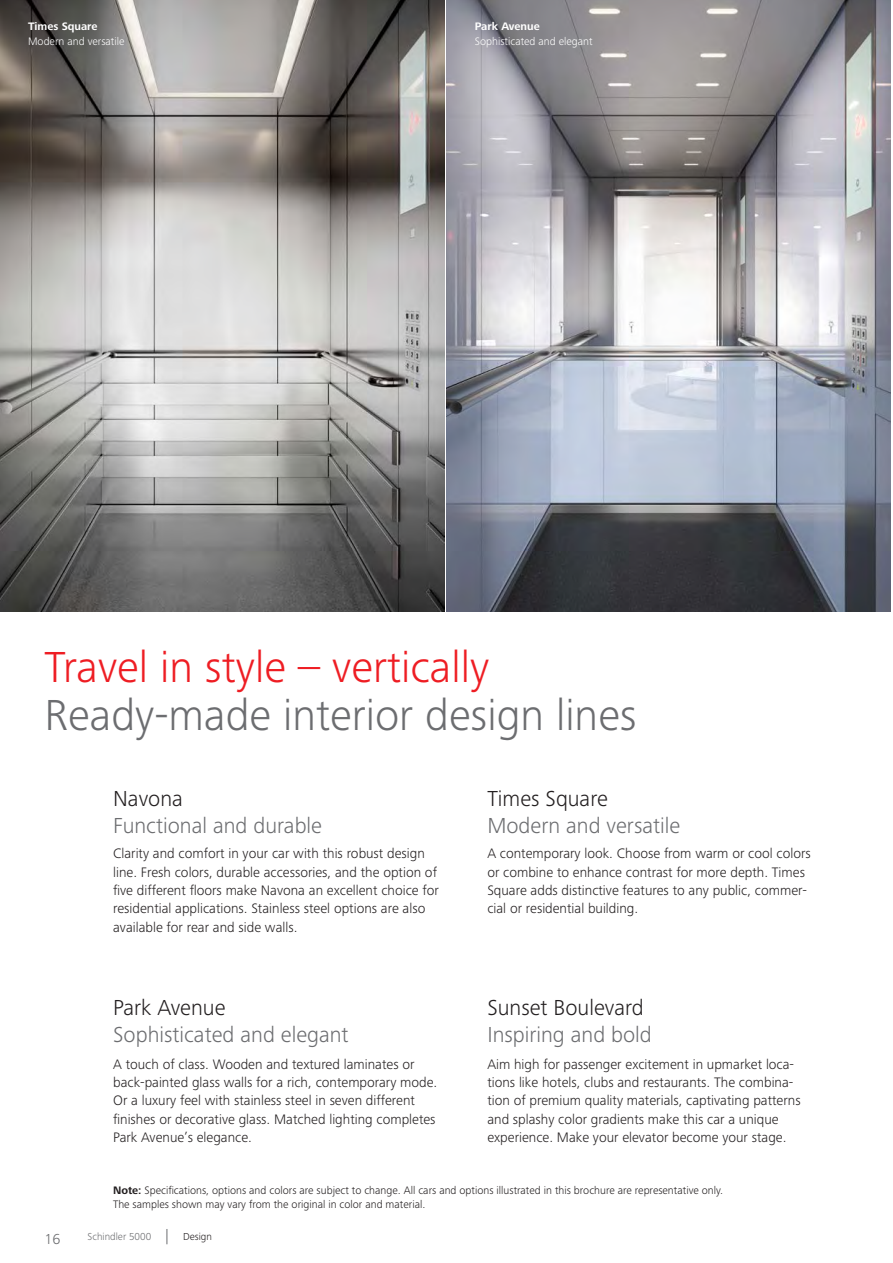
<style>
.page{position:relative;width:893px;height:1263px;background:#fff}
.page>*{position:absolute;margin:0;border:0;box-sizing:border-box;transform-origin:0 0}
.t1{font:300 45px "Frutiger Next LTW1 G";color:#6c6d70}
.t2{font:300 45px "Frutiger Next LTW1 G";color:#ee1d23}
.t3{font:300 22.5px "Frutiger Next LTW1 G";color:#6c6d70}
.t4{font:300 22.5px "Frutiger Next LTW1 G";color:#231f20}
.t5{font:300 15px "Frutiger Next LTW1 G";color:#6c6d70}
.t6{font:300 14.25px "Frutiger Next LTW1 G";color:#231f20}
.t7{font:300 11.25px/14.2px "Frutiger Next LTW1 G";color:#231f20}
.t8{font:300 11.25px "Frutiger Next LTW1 G";color:#fff}
.t9{font:700 11.25px "Frutiger Next LTW1 G";color:#fff}
.t10{font:300 10.5px "Frutiger Next LTW1 G";color:#6c6d70}
.t11{font:300 10.5px "Frutiger Next LTW1 G";color:#231f20}
.s1{font-weight:700}
</style>
<div class="page">
<img style="left:446px;top:0;width:445px;height:611px">
<img style="left:0;top:0;width:444px;height:611px">
<svg style="left:167px;top:1229px;width:1px;height:15px"></svg>
<p class="t9" style="left:28px;top:20px;width:71px">Times Square</p>
<p class="t9" style="left:475px;top:20px;width:66px">Park Avenue</p>
<p class="t8" style="left:28px;top:34px;width:98px">Modern and versatile</p>
<p class="t8" style="left:475px;top:34px;width:119px">Sophisticated and elegant</p>
<h1 class="t2" style="left:45px;top:641px;width:446px">Travel in style – vertically</h1>
<h2 class="t1" style="left:45px;top:689px;width:593px">Ready-made interior design lines</h2>
<h3 class="t4" style="left:113px;top:785px;width:71px">Navona</h3>
<h3 class="t4" style="left:487px;top:785px;width:122px">Times Square</h3>
<h4 class="t3" style="left:113px;top:812px;width:210px">Functional and durable</h4>
<h4 class="t3" style="left:487px;top:812px;width:194px">Modern and versatile</h4>
<p class="t6" style="left:113px;top:845px;width:313px">Clarity and comfort in your car with this robust design</p>
<p class="t6" style="left:487px;top:845px;width:325px">A contemporary look. Choose from warm or cool colors</p>
<p class="t6" style="left:113px;top:864px;width:325px">line. Fresh colors, durable accessories, and the option of</p>
<p class="t6" style="left:487px;top:864px;width:319px">or combine to enhance contrast for more depth. Times</p>
<p class="t6" style="left:113px;top:882px;width:327px">five different floors make Navona an excellent choice for</p>
<p class="t6" style="left:487px;top:882px;width:321px">Square adds distinctive features to any public, commer-</p>
<p class="t6" style="left:113px;top:900px;width:314px">residential applications. Stainless steel options are also</p>
<p class="t6" style="left:487px;top:900px;width:152px">cial or residential building.</p>
<p class="t6" style="left:113px;top:918px;width:186px">available for rear and side walls.</p>
<h3 class="t4" style="left:113px;top:994px;width:114px">Park Avenue</h3>
<h3 class="t4" style="left:487px;top:994px;width:158px">Sunset Boulevard</h3>
<h4 class="t3" style="left:113px;top:1021px;width:237px">Sophisticated and elegant</h4>
<h4 class="t3" style="left:487px;top:1021px;width:166px">Inspiring and bold</h4>
<p class="t6" style="left:113px;top:1056px;width:303px">A touch of class. Wooden and textured laminates or</p>
<p class="t6" style="left:487px;top:1056px;width:308px">Aim high for passenger excitement in upmarket loca-</p>
<p class="t6" style="left:113px;top:1074px;width:326px">back-painted glass walls for a rich, contemporary mode.</p>
<p class="t6" style="left:487px;top:1074px;width:308px">tions like hotels, clubs and restaurants. The combina-</p>
<p class="t6" style="left:113px;top:1092px;width:303px">Or a luxury feel with stainless steel in seven different</p>
<p class="t6" style="left:487px;top:1092px;width:315px">tion of premium quality materials, captivating patterns</p>
<p class="t6" style="left:113px;top:1110px;width:324px">finishes or decorative glass. Matched lighting completes</p>
<p class="t6" style="left:487px;top:1110px;width:293px">and splashy color gradients make this car a unique</p>
<p class="t6" style="left:113px;top:1129px;width:140px">Park Avenue’s elegance.</p>
<p class="t6" style="left:487px;top:1129px;width:301px">experience. Make your elevator become your stage.</p>
<p class="t7" style="left:113px;top:1183px;width:611px"><span class="s1">Note:</span> Specifications, options and colors are subject to change. All cars and options illustrated in this brochure are representative only.<br>The samples shown may vary from the original in color and material.</p>
<p class="t5" style="left:45px;top:1230px;width:17px">16</p>
<p class="t10" style="left:88px;top:1231px;width:65px">Schindler 5000</p>
<p class="t11" style="left:183px;top:1231px;width:30px">Design</p>
</div>
